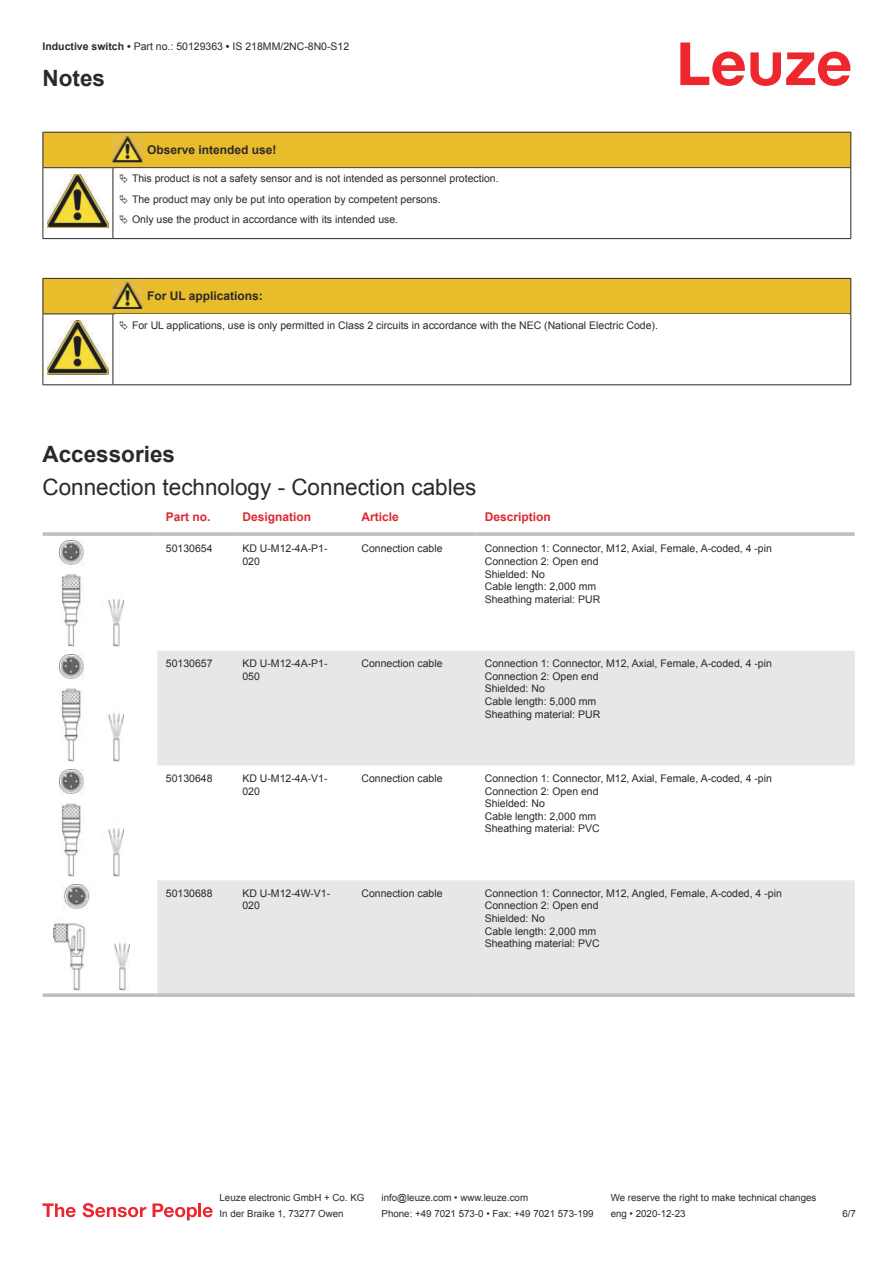
<style>
.page{position:relative;width:893px;height:1263px;background:#fff}
.page>*{position:absolute;margin:0;border:0;box-sizing:border-box;transform-origin:0 0}
.t1{font:22.5px "Arial";color:#2b292a}
.t2{font:700 22.5px "Arial";color:#2b292a}
.t3{font:700 12px "Arial";color:#2b292a}
.t4{font:700 12px "Arial";color:#db2a30}
.t5{font:10.5px/12.6px "Arial";color:#2b292a}
.t6{font:9.75px "Arial";color:#2b292a}
.s1{font-weight:700}
</style>
<div class="page">
<svg style="left:680px;top:43px;width:170px;height:43px"></svg>
<svg style="left:157px;top:651px;width:698px;height:342px;fill:#e6e7e9"></svg>
<svg style="left:43px;top:532px;width:114px;height:4px"></svg>
<hr style="left:157px;top:532px;width:77px;height:4px;background:#c6c7c9">
<svg style="left:234px;top:532px;width:119px;height:4px"></svg>
<svg style="left:353px;top:532px;width:123px;height:4px"></svg>
<hr style="left:476px;top:532px;width:379px;height:4px;background:#c6c7c9">
<svg style="left:43px;top:993px;width:114px;height:4px"></svg>
<hr style="left:157px;top:993px;width:77px;height:4px;background:#bdbfc1">
<hr style="left:234px;top:993px;width:119px;height:4px;background:#bdbfc1">
<svg style="left:353px;top:993px;width:123px;height:4px"></svg>
<hr style="left:476px;top:993px;width:379px;height:4px;background:#bdbfc1">
<img style="left:59px;top:540px;width:65px;height:106px">
<img style="left:59px;top:655px;width:65px;height:106px">
<img style="left:59px;top:770px;width:65px;height:106px">
<img style="left:54px;top:884px;width:75px;height:107px">
<svg style="left:43px;top:1203px;width:33px;height:14px"></svg>
<svg style="left:83px;top:1203px;width:63px;height:14px"></svg>
<svg style="left:153px;top:1203px;width:44px;height:17px"></svg>
<hr style="left:198px;top:1203px;width:3px;height:14px;background:#ed272d">
<svg style="left:203px;top:1207px;width:10px;height:10px"></svg>
<hr style="left:43px;top:238px;width:70px;height:1px;background:#2b292a">
<hr style="left:113px;top:238px;width:30px;height:1px;background:#2b292a">
<hr style="left:143px;top:238px;width:708px;height:1px;background:#2b292a">
<div style="left:44px;top:279px;width:806px;height:34px;background:#e8bc2a"></div>
<hr style="left:43px;top:278px;width:70px;height:1px;background:#2b292a">
<hr style="left:43px;top:279px;width:1px;height:34px;background:#2b292a">
<hr style="left:43px;top:313px;width:70px;height:1px;background:#2b292a">
<hr style="left:113px;top:278px;width:30px;height:1px;background:#2b292a">
<hr style="left:113px;top:313px;width:30px;height:1px;background:#2b292a">
<hr style="left:143px;top:278px;width:708px;height:1px;background:#2b292a">
<hr style="left:850px;top:279px;width:1px;height:34px;background:#2b292a">
<hr style="left:143px;top:313px;width:708px;height:1px;background:#2b292a">
<hr style="left:43px;top:314px;width:1px;height:66px;background:#2b292a">
<hr style="left:113px;top:314px;width:1px;height:66px;background:#2b292a">
<hr style="left:850px;top:314px;width:1px;height:66px;background:#2b292a">
<hr style="left:43px;top:384px;width:70px;height:1px;background:#2b292a">
<hr style="left:113px;top:384px;width:30px;height:1px;background:#2b292a">
<hr style="left:143px;top:384px;width:708px;height:1px;background:#2b292a">
<img style="left:113px;top:283px;width:30px;height:26px">
<img style="left:47px;top:320px;width:61px;height:54px">
<svg style="left:43px;top:132px;width:808px;height:106px"></svg>
<p class="t5" style="left:43px;top:41px;width:308px"><span class="s1">Inductive switch •</span> Part no.: 50129363 <span class="s1">•</span> IS 218MM/2NC-8N0-S12</p>
<h1 class="t2" style="left:43px;top:69px;width:64px">Notes</h1>
<p class="t3" style="left:147px;top:145px;width:131px">Observe intended use!</p>
<p class="t5" style="left:132px;top:170px;width:368px;line-height:20.2px">This product is not a safety sensor and is not intended as personnel protection.<br>The product may only be put into operation by competent persons.<br>Only use the product in accordance with its intended use.</p>
<p class="t3" style="left:147px;top:291px;width:117px">For UL applications:</p>
<p class="t5" style="left:132px;top:320px;width:527px">For UL applications, use is only permitted in Class 2 circuits in accordance with the NEC (National Electric Code).</p>
<h1 class="t2" style="left:43px;top:445px;width:134px">Accessories</h1>
<h1 class="t1" style="left:43px;top:478px;width:435px">Connection technology - Connection cables</h1>
<p class="t4" style="left:166px;top:512px;width:46px">Part no.</p>
<p class="t4" style="left:242px;top:512px;width:70px">Designation</p>
<p class="t4" style="left:361px;top:512px;width:39px">Article</p>
<p class="t4" style="left:485px;top:512px;width:68px">Description</p>
<p class="t5" style="left:166px;top:543px;width:48px">50130654</p>
<p class="t5" style="left:242px;top:543px;width:87px">KD U-M12-4A-P1-<br>020</p>
<p class="t5" style="left:361px;top:543px;width:83px">Connection cable</p>
<p class="t5" style="left:485px;top:543px;width:289px">Connection 1: Connector, M12, Axial, Female, A-coded, 4 -pin<br>Connection 2: Open end<br>Shielded: No<br>Cable length: 2,000 mm<br>Sheathing material: PUR</p>
<p class="t5" style="left:166px;top:658px;width:48px">50130657</p>
<p class="t5" style="left:242px;top:658px;width:87px">KD U-M12-4A-P1-<br>050</p>
<p class="t5" style="left:361px;top:658px;width:83px">Connection cable</p>
<p class="t5" style="left:485px;top:658px;width:289px">Connection 1: Connector, M12, Axial, Female, A-coded, 4 -pin<br>Connection 2: Open end<br>Shielded: No<br>Cable length: 5,000 mm<br>Sheathing material: PUR</p>
<p class="t5" style="left:166px;top:773px;width:48px">50130648</p>
<p class="t5" style="left:242px;top:773px;width:87px">KD U-M12-4A-V1-<br>020</p>
<p class="t5" style="left:361px;top:773px;width:83px">Connection cable</p>
<p class="t5" style="left:485px;top:773px;width:289px">Connection 1: Connector, M12, Axial, Female, A-coded, 4 -pin<br>Connection 2: Open end<br>Shielded: No<br>Cable length: 2,000 mm<br>Sheathing material: PVC</p>
<p class="t5" style="left:166px;top:888px;width:48px">50130688</p>
<p class="t5" style="left:242px;top:888px;width:89px">KD U-M12-4W-V1-<br>020</p>
<p class="t5" style="left:361px;top:888px;width:83px">Connection cable</p>
<p class="t5" style="left:485px;top:888px;width:299px">Connection 1: Connector, M12, Angled, Female, A-coded, 4 -pin<br>Connection 2: Open end<br>Shielded: No<br>Cable length: 2,000 mm<br>Sheathing material: PVC</p>
<p class="t6" style="left:220px;top:1194px;width:146px">Leuze electronic GmbH + Co. KG</p>
<p class="t6" style="left:381px;top:1194px;width:148px">info@leuze.com • www.leuze.com</p>
<p class="t6" style="left:611px;top:1194px;width:207px">We reserve the right to make technical changes</p>
<p class="t6" style="left:220px;top:1210px;width:126px">In der Braike 1, 73277 Owen</p>
<p class="t6" style="left:381px;top:1210px;width:214px">Phone: +49 7021 573-0 • Fax: +49 7021 573-199</p>
<p class="t6" style="left:611px;top:1210px;width:76px">eng • 2020-12-23</p>
<p class="t6" style="left:842px;top:1210px;width:15px">6 /7</p>
</div>
